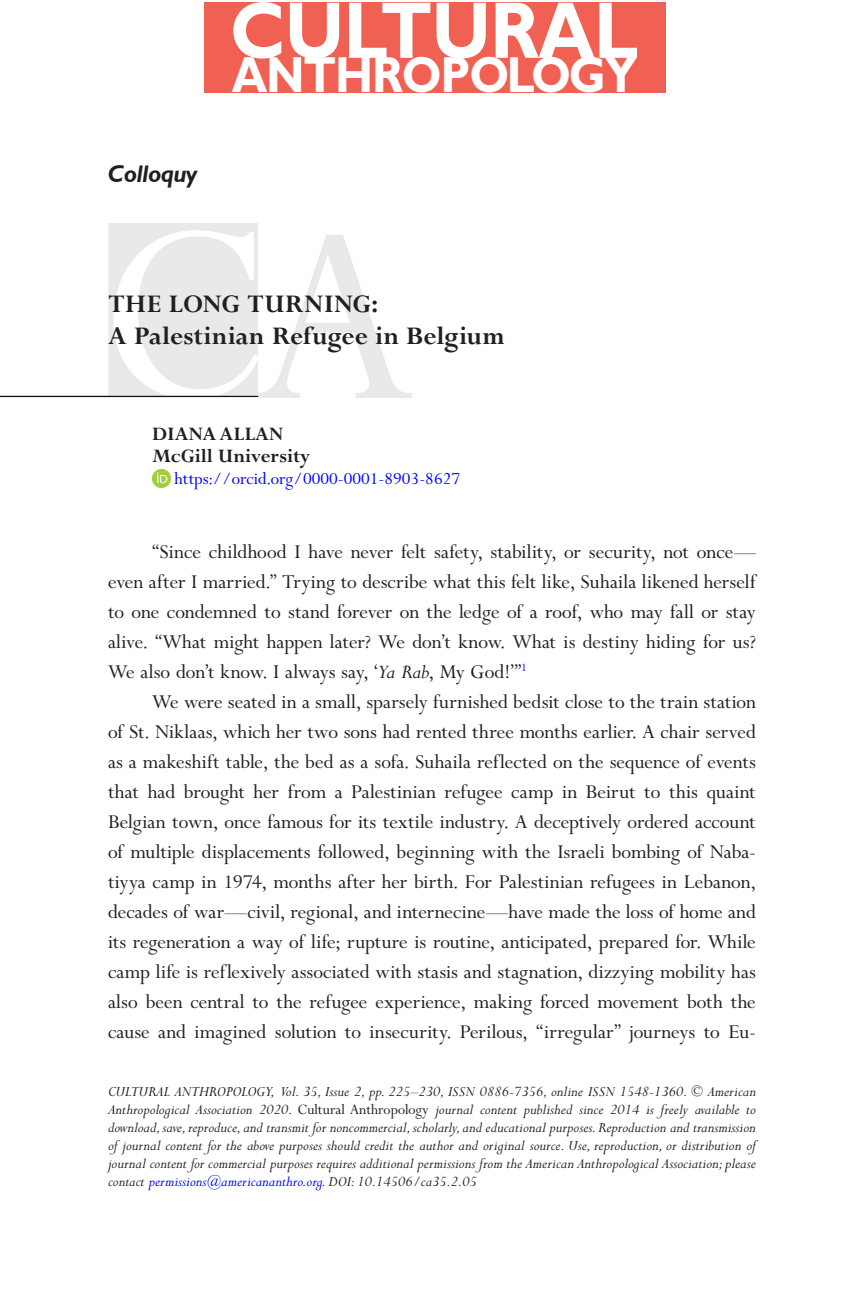
<style>
.page{position:relative;width:864px;height:1296px;background:#fff}
.page>*{position:absolute;margin:0;border:0;box-sizing:border-box;transform-origin:0 0}
.t1{font:700 80.6px "Gill Sans";letter-spacing:-.01em;color:#fff;scale:.9 1}
.t2{font:700 51px "Gill Sans";letter-spacing:-.025em;color:#fff;scale:.9 1}
.t3{font:700 28px/32px "Perpetua MT Std";color:#231f20}
.t4{font:italic 700 24px "Humanist 521 BT";color:#231f20}
.Regular_Paragraph{font:22px/30px "Perpetua MT Std";color:#231f20;text-align:justify}
.Author_Institution{font:700 21px "Perpetua MT Std";color:#231f20}
.Author{font:700 21px "Perpetua MT Std";color:#231f20}
.ORCiD{font:19px "Perpetua MT Std";color:#00f}
.t5{font:italic 16px/18px "Perpetua MT Std";color:#231f20;text-align:justify}
.s1{font-style:italic}
.s2{font-style:normal}
.s3{color:#00f}
</style>
<div class="page">
<img style="left:0;top:224px;width:411px;height:173px">
<img style="left:152px;top:470px;width:18px;height:18px">
<div style="left:204px;top:2px;width:461px;height:91px;background:#f16153"></div>
<p class="t4" style="left:108px;top:159px;width:91px">Colloquy</p>
<p class="t1" style="left:230px;top:-17px;width:455px">CULTURAL</p>
<p class="t2" style="left:232px;top:45px;width:452px">ANTHROPOLOGY</p>
<p class="t3" style="left:108px;top:289px;width:398px">THE LONG TURNING:<br>A Palestinian Refugee in Belgium</p>
<p class="Author" style="left:152px;top:423px;width:133px">DIANA ALLAN</p>
<p class="Author_Institution" style="left:152px;top:445px;width:160px">McGill University</p>
<p class="ORCiD" style="left:175px;top:469px;width:287px">https://orcid.org/0000-0001-8903-8627</p>
<p class="Regular_Paragraph" style="left:108px;top:537px;width:650px;text-indent:44px">“Since childhood I have never felt safety, stability, or security, not once— even after I married.” Trying to describe what this felt like, Suhaila likened herself to one condemned to stand forever on the ledge of a roof, who may fall or stay alive. “What might happen later? We don’t know. What is destiny hiding for us?<br>We also don’t know. I always say, ‘<span class="s1">Ya Rab</span>, My God!’”<sup>1</sup></p>
<p class="Regular_Paragraph" style="left:108px;top:687px;width:650px;text-indent:44px">We were seated in a small, sparsely furnished bedsit close to the train station of St. Niklaas, which her two sons had rented three months earlier. A chair served as a makeshift table, the bed as a sofa. Suhaila reflected on the sequence of events that had brought her from a Palestinian refugee camp in Beirut to this quaint Belgian town, once famous for its textile industry. A deceptively ordered account of multiple displacements followed, beginning with the Israeli bombing of Naba&shy;tiyya camp in 1974, months after her birth. For Palestinian refugees in Lebanon, decades of war—civil, regional, and internecine—have made the loss of home and its regeneration a way of life; rupture is routine, anticipated, prepared for. While camp life is reflexively associated with stasis and stagnation, dizzying mobility has also been central to the refugee experience, making forced movement both the cause and imagined solution to insecurity. Perilous, “irregular” journeys to Eu-</p>
<p class="t5" style="left:108px;top:1083px;width:650px">CULTURAL ANTHROPOLOGY, Vol. 35, Issue 2, pp. 225–230, ISSN 0886-7356, online ISSN 1548-1360. © American Anthropological Association 2020. <span class="s2">Cultural Anthropology</span> journal content published since 2014 is freely available to download, save, reproduce, and transmit for noncommercial, scholarly, and educational purposes. Reproduction and transmission of journal content for the above purposes should credit the author and original source. Use, reproduction, or distribution of journal content for commercial purposes requires additional permissions from the American Anthropological Association; please contact <span class="s3">permissions@americananthro.org</span>. DOI: 10.14506/ca35.2.05</p>
</div>
